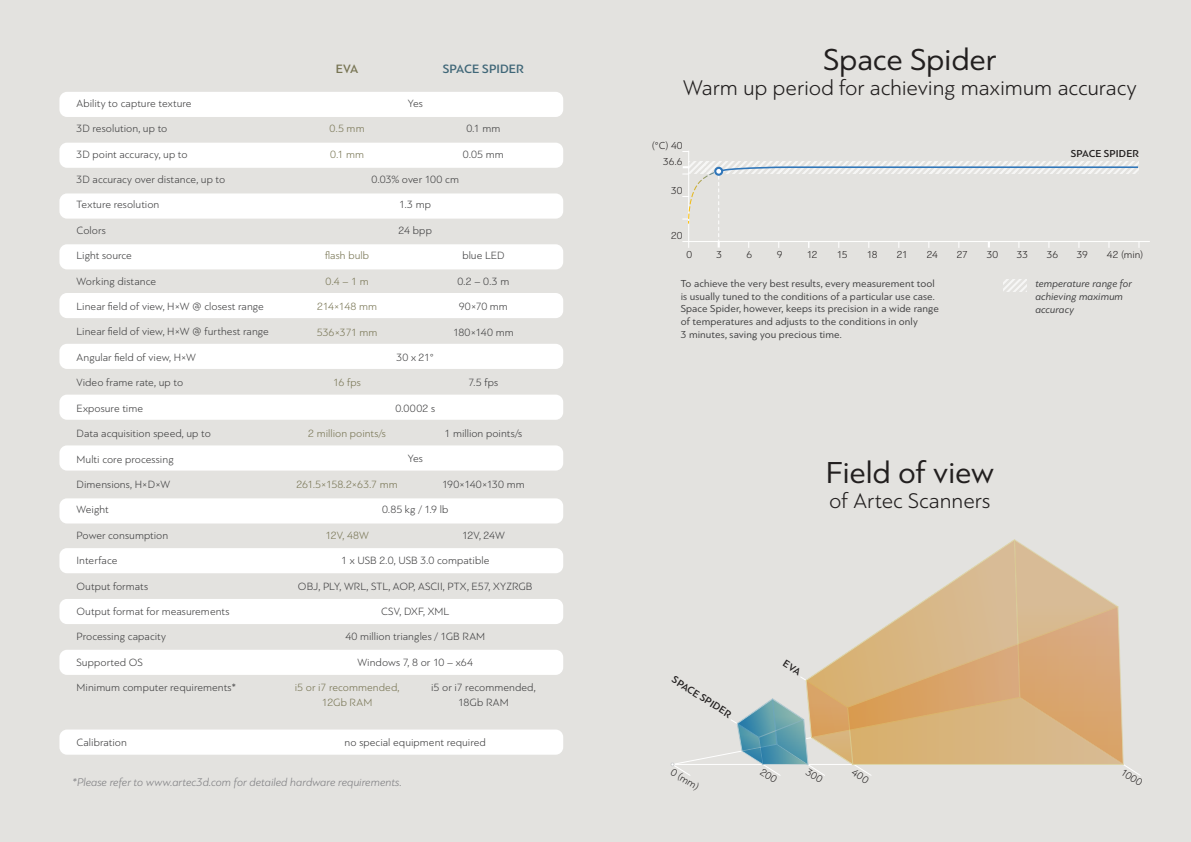
<style>
.page{position:relative;width:1191px;height:842px;background:#e3e2df}
.page>*{position:absolute;margin:0;border:0;box-sizing:border-box;transform-origin:0 0}
.t1{font:31.8px "PF Bague Sans Pro";letter-spacing:-.01em;color:#221f1f}
.t2{font:300 22.2px "PF Bague Sans Pro";letter-spacing:-.005em;color:#221f1f}
.t3{font:500 12.7px "PF Bague Sans Pro";letter-spacing:.01em;color:#406778}
.t4{font:500 12.7px "PF Bague Sans Pro";color:#787554}
.t5{font:italic 300 11.6px "PF Bague Sans Pro";color:#808083}
.t6{font:300 11px/14.8px "PF Bague Sans Pro";letter-spacing:.005em;color:#404041;text-align:center}
.t7{font:300 11px/14.8px "PF Bague Sans Pro";letter-spacing:.005em;color:#787554;text-align:center}
.t8{font:10.6px/12.7px "PF Bague Sans Pro";letter-spacing:.005em;color:#404041}
.t9{font:300 10.6px "PF Bague Sans Pro";letter-spacing:-.005em;color:#221f1f}
.t10{font:italic 10.6px/12.7px "PF Bague Sans Pro";color:#404041}
.t11{font:500 10.6px "PF Bague Sans Pro";letter-spacing:.015em;color:#221f1f}
</style>
<div class="page">
<svg style="left:688px;top:151px;width:462px;height:91px"></svg>
<svg style="left:1004px;top:279px;width:22px;height:12px"></svg>
<svg style="left:682px;top:166px;width:457px;height:82px"></svg>
<div style="left:59px;top:92px;width:504px;height:25px;background:#fff"></div>
<div style="left:59px;top:143px;width:504px;height:25px;background:#fff"></div>
<svg style="left:59px;top:193px;width:504px;height:26px;background:#fdfdfd"></svg>
<div style="left:59px;top:244px;width:504px;height:25px;background:#fff"></div>
<div style="left:59px;top:293px;width:504px;height:25px;background:#fff"></div>
<div style="left:59px;top:344px;width:504px;height:25px;background:#fff"></div>
<div style="left:59px;top:395px;width:504px;height:25px;background:#fff"></div>
<svg style="left:59px;top:445px;width:504px;height:26px;background:#fdfdfd"></svg>
<div style="left:59px;top:498px;width:504px;height:25px;background:#fff"></div>
<div style="left:59px;top:548px;width:504px;height:25px;background:#fff"></div>
<div style="left:59px;top:599px;width:504px;height:25px;background:#fff"></div>
<div style="left:59px;top:650px;width:504px;height:25px;background:#fff"></div>
<svg style="left:59px;top:729px;width:504px;height:26px;background:#fdfdfd"></svg>
<svg style="left:670px;top:540px;width:470px;height:236px"></svg>
<p class="t6" style="left:77px;top:96px;width:117px">Ability to capture texture</p>
<p class="t6" style="left:77px;top:121px;width:92px">3D resolution, up to</p>
<p class="t6" style="left:77px;top:147px;width:113px">3D point accuracy, up to</p>
<p class="t6" style="left:77px;top:172px;width:150px">3D accuracy over distance, up to</p>
<p class="t6" style="left:77px;top:197px;width:84px">Texture resolution</p>
<p class="t6" style="left:77px;top:223px;width:31px">Colors</p>
<p class="t6" style="left:77px;top:248px;width:57px">Light source</p>
<p class="t6" style="left:77px;top:274px;width:81px">Working distance</p>
<p class="t6" style="left:77px;top:299px;width:189px">Linear field of view, H×W @ closest range</p>
<p class="t6" style="left:77px;top:324px;width:194px">Linear field of view, H×W @ furthest range</p>
<p class="t6" style="left:77px;top:350px;width:121px">Angular field of view, H×W</p>
<p class="t6" style="left:77px;top:375px;width:108px">Video frame rate, up to</p>
<p class="t6" style="left:77px;top:401px;width:68px">Exposure time</p>
<p class="t6" style="left:77px;top:426px;width:136px">Data acquisition speed, up to</p>
<p class="t6" style="left:77px;top:451px;width:99px">Multi core processing</p>
<p class="t6" style="left:77px;top:477px;width:95px">Dimensions, H×D×W</p>
<p class="t6" style="left:77px;top:502px;width:34px">Weight</p>
<p class="t6" style="left:77px;top:528px;width:93px">Power consumption</p>
<p class="t6" style="left:77px;top:553px;width:42px">Interface</p>
<p class="t6" style="left:77px;top:579px;width:73px">Output formats</p>
<p class="t6" style="left:77px;top:604px;width:154px">Output format for measurements</p>
<p class="t6" style="left:77px;top:629px;width:91px">Processing capacity</p>
<p class="t6" style="left:77px;top:655px;width:68px">Supported OS</p>
<p class="t6" style="left:77px;top:680px;width:161px">Minimum computer requirements*</p>
<p class="t6" style="left:77px;top:735px;width:52px">Calibration</p>
<p class="t4" style="left:336px;top:62px;width:24px">EVA</p>
<p class="t3" style="left:443px;top:62px;width:83px">SPACE SPIDER</p>
<p class="t6" style="left:408px;top:96px;width:17px">Yes</p>
<p class="t7" style="left:330px;top:121px;width:36px">0.5 mm</p>
<p class="t7" style="left:330px;top:147px;width:35px">0.1 mm</p>
<p class="t6" style="left:466px;top:121px;width:35px">0.1 mm</p>
<p class="t6" style="left:463px;top:147px;width:42px">0.05 mm</p>
<p class="t6" style="left:371px;top:172px;width:89px">0.03% over 100 cm</p>
<p class="t6" style="left:399px;top:197px;width:33px">1.3 mp</p>
<p class="t6" style="left:398px;top:223px;width:35px">24 bpp</p>
<p class="t7" style="left:325px;top:248px;width:45px">flash bulb</p>
<p class="t7" style="left:326px;top:274px;width:45px">0.4 – 1 m</p>
<p class="t7" style="left:317px;top:299px;width:61px">214×148 mm</p>
<p class="t7" style="left:317px;top:325px;width:62px">536×371 mm</p>
<p class="t7" style="left:333px;top:375px;width:29px">16 fps</p>
<p class="t7" style="left:308px;top:426px;width:79px">2 million points/s</p>
<p class="t6" style="left:396px;top:350px;width:39px">30 x 21°</p>
<p class="t6" style="left:395px;top:401px;width:41px">0.0002 s</p>
<p class="t6" style="left:408px;top:451px;width:17px">Yes</p>
<p class="t7" style="left:296px;top:477px;width:103px">261.5×158.2×63.7 mm</p>
<p class="t6" style="left:462px;top:248px;width:44px">blue LED</p>
<p class="t6" style="left:457px;top:274px;width:53px">0.2 – 0.3 m</p>
<p class="t6" style="left:459px;top:299px;width:51px">90×70 mm</p>
<p class="t6" style="left:453px;top:325px;width:62px">180×140 mm</p>
<p class="t6" style="left:468px;top:375px;width:31px">7.5 fps</p>
<p class="t6" style="left:444px;top:426px;width:79px">1 million points/s</p>
<p class="t6" style="left:442px;top:477px;width:84px">190×140×130 mm</p>
<p class="t7" style="left:325px;top:528px;width:45px">12V, 48W</p>
<p class="t6" style="left:382px;top:502px;width:68px">0.85 kg / 1.9 lb</p>
<p class="t6" style="left:462px;top:528px;width:44px">12V, 24W</p>
<p class="t6" style="left:341px;top:553px;width:150px">1 х USB 2.0, USB 3.0 compatible</p>
<p class="t6" style="left:298px;top:578px;width:236px">OBJ, PLY, WRL, STL, AOP, ASCII, PTX, E57, XYZRGB</p>
<p class="t6" style="left:381px;top:604px;width:69px">CSV, DXF, XML</p>
<p class="t6" style="left:345px;top:629px;width:141px">40 million triangles / 1GB RAM</p>
<p class="t6" style="left:357px;top:655px;width:117px">Windows 7, 8 or 10 – x64</p>
<p class="t7" style="left:295px;top:680px;width:106px">i5 or i7 recommended,<br>12Gb RAM</p>
<p class="t6" style="left:431px;top:680px;width:106px">i5 or i7 recommended,<br>18Gb RAM</p>
<p class="t6" style="left:345px;top:735px;width:143px">no special equipment required</p>
<p class="t5" style="left:72px;top:776px;width:331px">*Please refer to www.artec3d.com for detailed hardware requirements.</p>
<h1 class="t1" style="left:823px;top:41px;width:174px">Space Spider</h1>
<h2 class="t2" style="left:683px;top:75px;width:455px">Warm up period for achieving maximum accuracy</h2>
<p class="t9" style="left:652px;top:139px;width:32px">(°C) 40</p>
<p class="t9" style="left:663px;top:155px;width:21px">36.6</p>
<p class="t9" style="left:671px;top:184px;width:13px">30</p>
<p class="t9" style="left:671px;top:229px;width:13px">20</p>
<p class="t9" style="left:686px;top:248px;width:7px">0</p>
<p class="t11" style="left:1070px;top:148px;width:70px">SPACE SPIDER</p>
<p class="t9" style="left:716px;top:248px;width:7px">3</p>
<p class="t9" style="left:746px;top:248px;width:7px">6</p>
<p class="t9" style="left:776px;top:248px;width:7px">9</p>
<p class="t9" style="left:806px;top:248px;width:12px">12</p>
<p class="t9" style="left:836px;top:248px;width:12px">15</p>
<p class="t9" style="left:866px;top:248px;width:12px">18</p>
<p class="t9" style="left:896px;top:248px;width:13px">21</p>
<p class="t9" style="left:926px;top:248px;width:13px">24</p>
<p class="t9" style="left:956px;top:248px;width:13px">27</p>
<p class="t9" style="left:986px;top:248px;width:13px">30</p>
<p class="t9" style="left:1016px;top:248px;width:13px">33</p>
<p class="t9" style="left:1046px;top:248px;width:13px">36</p>
<p class="t9" style="left:1076px;top:248px;width:13px">39</p>
<p class="t9" style="left:1106px;top:248px;width:38px">42 (min)</p>
<p class="t8" style="left:680px;top:277px;width:260px">To achieve the very best results, every measurement tool is usually tuned to the conditions of a particular use case.<br>Space Spider, however, keeps its precision in a wide range of temperatures and adjusts to the conditions in only<br>3 minutes, saving you precious time.</p>
<p class="t10" style="left:1035px;top:277px;width:98px">temperature range for achieving maximum accuracy</p>
<h1 class="t1" style="left:826px;top:454px;width:169px">Field of view</h1>
<h2 class="t2" style="left:829px;top:488px;width:163px">of Artec Scanners</h2>
<p class="t11" style="left:676px;top:673px;width:70px;rotate:33deg">SPACE SPIDER</p>
<p class="t9" style="left:675px;top:766px;width:33px;rotate:32deg">0 (mm)</p>
<p class="t9" style="left:1125px;top:766px;width:25px;rotate:33deg">1000</p>
</div>
